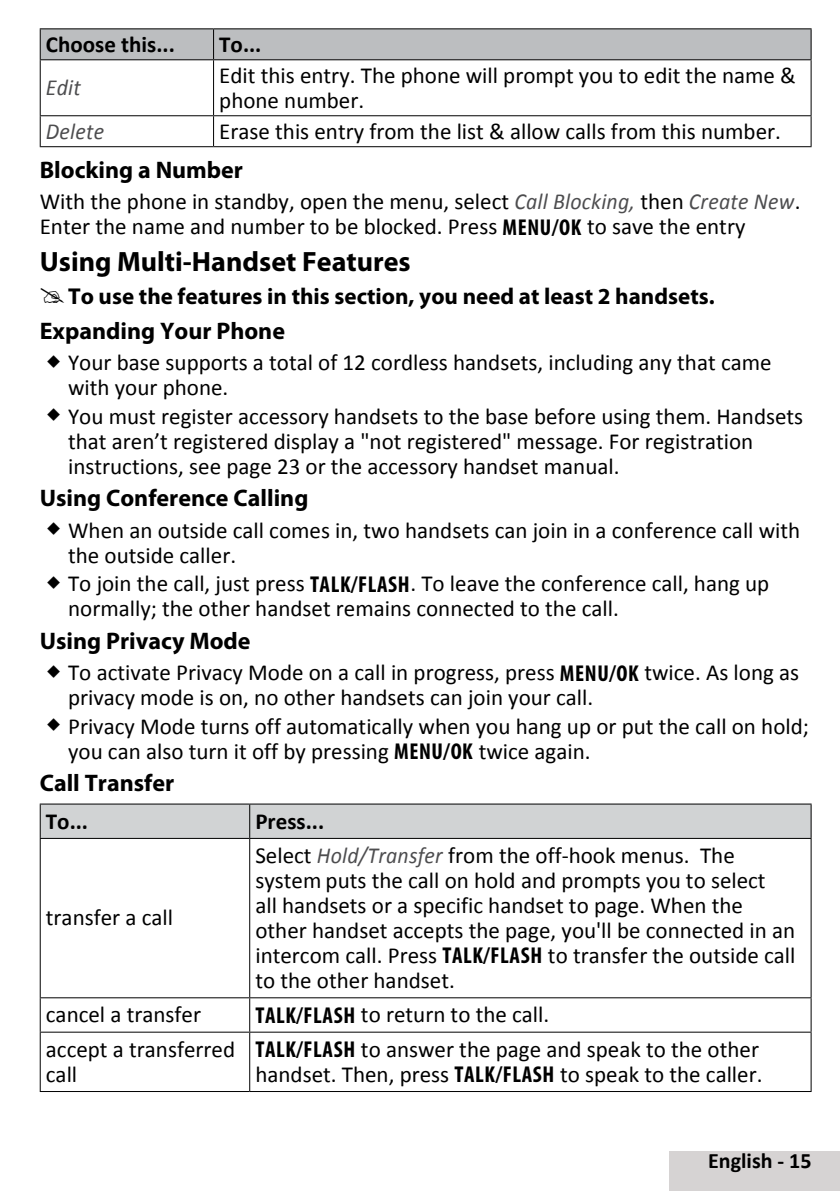
<style>
.page{position:relative;width:840px;height:1191px;background:#fff}
.page>*{position:absolute;margin:0;border:0;box-sizing:border-box;transform-origin:0 0}
.t1{font:700 28px "Myriad Pro";color:#000}
.t2{font:700 24px "Myriad Pro";color:#000}
.t3{font:23px/25px "Calibri";color:#000}
.t4{font:700 23px "Myriad Pro";color:#000}
.t5{font:700 23px "Calibri";color:#000}
.t6{font:italic 23px "Calibri";letter-spacing:.01em;color:#4d4d4f;scale:.95 1}
.t7{font:700 condensed 23px "Myriad Pro";color:#000}
.t8{font:700 22px "Calibri";color:#000}
.s1{font-style:italic;color:#4d4d4f}
.s2{font-family:"Myriad Pro";font-weight:700;font-stretch:condensed}
</style>
<div class="page">
<div style="left:669px;top:1151px;width:170px;height:40px;background:#d6d3d3"></div>
<div style="left:41px;top:29px;width:769px;height:30px;background:#bcbec0"></div>
<hr style="left:40px;top:28px;width:173px;height:1px;background:#000">
<hr style="left:40px;top:29px;width:1px;height:30px;background:#000">
<hr style="left:213px;top:28px;width:598px;height:1px;background:#000">
<hr style="left:213px;top:29px;width:1px;height:30px;background:#000">
<hr style="left:810px;top:29px;width:1px;height:30px;background:#000">
<hr style="left:40px;top:59px;width:173px;height:1px;background:#000">
<hr style="left:40px;top:60px;width:1px;height:55px;background:#000">
<hr style="left:213px;top:59px;width:598px;height:1px;background:#000">
<hr style="left:213px;top:60px;width:1px;height:55px;background:#000">
<hr style="left:810px;top:60px;width:1px;height:55px;background:#000">
<hr style="left:40px;top:115px;width:173px;height:1px;background:#000">
<hr style="left:40px;top:116px;width:1px;height:30px;background:#000">
<hr style="left:213px;top:115px;width:598px;height:1px;background:#000">
<hr style="left:213px;top:116px;width:1px;height:30px;background:#000">
<hr style="left:810px;top:116px;width:1px;height:30px;background:#000">
<hr style="left:40px;top:146px;width:173px;height:1px;background:#000">
<hr style="left:213px;top:146px;width:598px;height:1px;background:#000">
<div style="left:41px;top:804px;width:769px;height:34px;background:#d1d3d4"></div>
<hr style="left:40px;top:803px;width:209px;height:1px;background:#000">
<hr style="left:40px;top:804px;width:1px;height:34px;background:#000">
<hr style="left:249px;top:803px;width:562px;height:1px;background:#000">
<hr style="left:249px;top:804px;width:1px;height:34px;background:#000">
<hr style="left:810px;top:804px;width:1px;height:34px;background:#000">
<hr style="left:40px;top:838px;width:209px;height:1px;background:#000">
<hr style="left:40px;top:839px;width:1px;height:158px;background:#000">
<hr style="left:249px;top:838px;width:562px;height:1px;background:#000">
<hr style="left:249px;top:839px;width:1px;height:158px;background:#000">
<hr style="left:810px;top:839px;width:1px;height:158px;background:#000">
<hr style="left:40px;top:997px;width:209px;height:1px;background:#000">
<hr style="left:40px;top:998px;width:1px;height:33px;background:#000">
<hr style="left:249px;top:997px;width:562px;height:1px;background:#000">
<hr style="left:249px;top:998px;width:1px;height:33px;background:#000">
<hr style="left:810px;top:998px;width:1px;height:33px;background:#000">
<hr style="left:40px;top:1031px;width:209px;height:1px;background:#000">
<hr style="left:40px;top:1032px;width:1px;height:59px;background:#000">
<hr style="left:249px;top:1031px;width:562px;height:1px;background:#000">
<hr style="left:249px;top:1032px;width:1px;height:59px;background:#000">
<hr style="left:810px;top:1032px;width:1px;height:59px;background:#000">
<hr style="left:40px;top:1091px;width:209px;height:1px;background:#000">
<hr style="left:249px;top:1091px;width:562px;height:1px;background:#000">
<p class="t5" style="left:46px;top:30px;width:130px">Choose this...</p>
<p class="t5" style="left:219px;top:30px;width:44px">To...</p>
<p class="t6" style="left:46px;top:73px;width:38px">Edit</p>
<p class="t3" style="left:219px;top:61px;width:578px">Edit this entry. The phone will prompt you to edit the name &amp; phone number.</p>
<p class="t6" style="left:46px;top:117px;width:63px">Delete</p>
<p class="t3" style="left:219px;top:117px;width:563px">Erase this entry from the list &amp; allow calls from this number.</p>
<p class="t2" style="left:40px;top:154px;width:205px">Blocking a Number</p>
<p class="t3" style="left:40px;top:188px;width:761px">With the phone in standby, open the menu, select <span class="s1">Call Blocking,</span> then <span class="s1">Create New</span>.<br>Enter the name and number to be blocked. Press <span class="s2">MENU/OK</span> to save the entry</p>
<p class="t1" style="left:40px;top:243px;width:372px">Using Multi-Handset Features</p>
<p class="t4" style="left:68px;top:281px;width:647px">To use the features in this section, you need at least 2 handsets.</p>
<p class="t2" style="left:40px;top:315px;width:247px">Expanding Your Phone</p>
<p class="t3" style="left:68px;top:349px;width:704px">Your base supports a total of 12 cordless handsets, including any that came with your phone.</p>
<p class="t3" style="left:68px;top:402px;width:736px">You must register accessory handsets to the base before using them. Handsets that aren’t registered display a "not registered" message. For registration instructions, see page 23 or the accessory handset manual.</p>
<p class="t2" style="left:40px;top:482px;width:270px">Using Conference Calling</p>
<p class="t3" style="left:68px;top:516px;width:733px">When an outside call comes in, two handsets can join in a conference call with the outside caller.</p>
<p class="t3" style="left:68px;top:570px;width:702px">To join the call, just press <span class="s2">TALK/FLASH</span>. To leave the conference call, hang up normally; the other handset remains connected to the call.</p>
<p class="t2" style="left:40px;top:625px;width:212px">Using Privacy Mode</p>
<p class="t3" style="left:68px;top:659px;width:732px">To activate Privacy Mode on a call in progress, press <span class="s2">MENU/OK</span> twice. As long as privacy mode is on, no other handsets can join your call.</p>
<p class="t3" style="left:68px;top:712px;width:742px">Privacy Mode turns off automatically when you hang up or put the call on hold; you can also turn it off by pressing <span class="s2">MENU/OK</span> twice again.</p>
<p class="t2" style="left:40px;top:767px;width:136px">Call Transfer</p>
<p class="t5" style="left:46px;top:806px;width:44px">To...</p>
<p class="t5" style="left:255px;top:806px;width:70px">Press...</p>
<p class="t3" style="left:46px;top:904px;width:129px">transfer a call</p>
<p class="t3" style="left:255px;top:841px;width:541px">Select <span class="s1">Hold/Transfer</span> from the off-hook menus. The system puts the call on hold and prompts you to select<br>all handsets or a specific handset to page. When the other handset accepts the page, you'll be connected in an intercom call. Press <span class="s2">TALK/FLASH</span> to transfer the outside call to the other handset.</p>
<p class="t3" style="left:46px;top:1001px;width:156px">cancel a transfer</p>
<p class="t3" style="left:255px;top:1001px;width:295px"><span class="s2">TALK/FLASH</span> to return to the call.</p>
<p class="t3" style="left:46px;top:1035px;width:190px">accept a transferred call</p>
<p class="t7" style="left:255px;top:1035px;width:59px">TALK/FLASH</p>
<p class="t3" style="left:255px;top:1035px;width:508px;text-align:right">to answer the page and speak to the other<br>handset. Then, press <span class="s2">TALK/FLASH</span> to speak to the caller.</p>
<p class="t8" style="left:707px;top:1147px;width:105px">English - 15</p>
</div>
